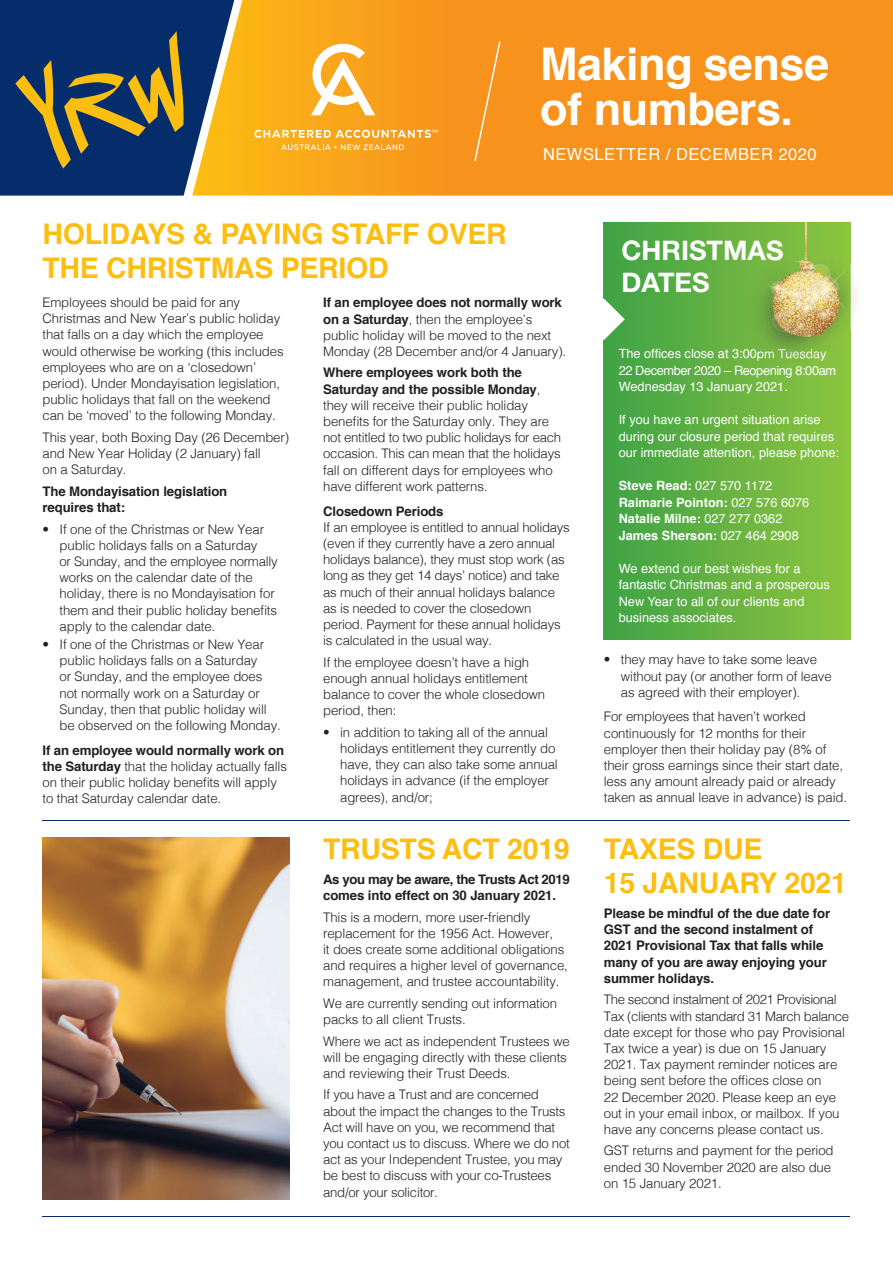
<style>
.page{position:relative;width:893px;height:1263px;background:#fff}
.page>*{position:absolute;margin:0;border:0;box-sizing:border-box;transform-origin:0 0}
.t1{font:700 45px/45px "Helvetica";letter-spacing:-.01em;color:#fff}
.t2{font:700 28.5px/34.2px "Helvetica";letter-spacing:-.01em;color:#fdbe12}
.t3{font:700 27px/31.5px "Helvetica Neue";color:#fff}
.t4{font:16.5px "Helvetica";letter-spacing:.03em;color:#fff}
.t5{font:300 13.2px/16.2px "Helvetica";letter-spacing:-.01em;color:#231f20}
.t6{font:700 13.2px/16.2px "Helvetica";letter-spacing:-.01em;color:#231f20}
.t7{font:12.75px/16.5px "Helvetica";color:#fff}
.t8{font:700 12.75px/16.5px "Helvetica";color:#fff}
.s1{font-weight:700}
.s2{font-weight:400}
</style>
<div class="page">
<div style="left:604px;top:222px;width:246px;height:417px;background:linear-gradient(to right,#3fa246,#8dc43f)"></div>
<svg style="left:234px;top:0;width:659px;height:196px;background:#f7981c"></svg>
<svg style="left:474px;top:41px;width:27px;height:120px;background:#f79929"></svg>
<svg style="left:311px;top:44px;width:64px;height:71px"></svg>
<svg style="left:281px;top:144px;width:123px;height:6px"></svg>
<svg style="left:254px;top:130px;width:184px;height:8px"></svg>
<svg style="left:0;top:0;width:234px;height:196px;background:#3b5068"></svg>
<svg style="left:15px;top:31px;width:170px;height:137px;background:#3f4f56"></svg>
<svg style="left:603px;top:298px;width:22px;height:42px"></svg>
<hr style="left:43px;top:820px;width:807px;height:1px;background:#052d6b">
<hr style="left:43px;top:1216px;width:807px;height:1px;background:#052d6b">
<img style="left:747px;top:335px;width:63px;height:31px">
<img style="left:754px;top:349px;width:72px;height:12px">
<svg style="left:776px;top:366px;width:24px;height:1px"></svg>
<img style="left:759px;top:346px;width:19px;height:3px">
<img style="left:768px;top:349px;width:34px;height:11px">
<img style="left:826px;top:332px;width:24px;height:25px">
<img style="left:812px;top:349px;width:14px;height:11px">
<img style="left:802px;top:351px;width:20px;height:9px">
<img style="left:778px;top:340px;width:38px;height:9px">
<img style="left:781px;top:349px;width:18px;height:10px">
<img style="left:745px;top:259px;width:17px;height:51px">
<img style="left:747px;top:288px;width:7px;height:47px">
<img style="left:754px;top:281px;width:14px;height:65px">
<img style="left:768px;top:337px;width:34px;height:9px">
<img style="left:808px;top:254px;width:42px;height:45px">
<img style="left:839px;top:281px;width:7px;height:60px">
<img style="left:832px;top:331px;width:8px;height:10px">
<img style="left:810px;top:340px;width:6px;height:2px">
<img style="left:802px;top:337px;width:14px;height:3px">
<svg style="left:776px;top:222px;width:29px;height:35px"></svg>
<img style="left:805px;top:222px;width:2px;height:35px">
<svg style="left:839px;top:299px;width:17px;height:32px"></svg>
<svg style="left:839px;top:269px;width:8px;height:12px"></svg>
<svg style="left:816px;top:337px;width:16px;height:14px"></svg>
<img style="left:43px;top:838px;width:246px;height:361px">
<img style="left:762px;top:257px;width:77px;height:80px">
<h2 class="t2" style="left:43px;top:217px;width:466px">HOLIDAYS &amp; PAYING STAFF OVER<br>THE CHRISTMAS PERIOD</h2>
<h1 class="t1" style="left:540px;top:42px;width:291px">Making sense of numbers.</h1>
<p class="t4" style="left:543px;top:142px;width:275px">NEWSLETTER / DECEMBER 2020</p>
<h3 class="t3" style="left:621px;top:234px;width:163px">CHRISTMAS<br>DATES</h3>
<p class="t5" style="left:43px;top:293px;width:243px">Employees should be paid for any Christmas and New Year’s public holiday that falls on a day which the employee would otherwise be working (this includes employees who are on a ‘closedown’ period). Under Mondayisation legislation, public holidays that fall on the weekend can be ‘moved’ to the following Monday.</p>
<p class="t5" style="left:43px;top:428px;width:248px">This year, both Boxing Day (26 December) and New Year Holiday (2 January) fall<br>on a Saturday.</p>
<p class="t6" style="left:43px;top:483px;width:186px">The Mondayisation legislation requires that:</p>
<p class="t5" style="left:60px;top:520px;width:220px;text-indent:-17px">• If one of the Christmas or New Year public holidays falls on a Saturday<br>or Sunday, and the employee normally works on the calendar date of the holiday, there is no Mondayisation for them and their public holiday benefits apply to the calendar date.</p>
<p class="t5" style="left:60px;top:635px;width:223px;text-indent:-17px">• If one of the Christmas or New Year public holidays falls on a Saturday<br>or Sunday, and the employee does not normally work on a Saturday or Sunday, then that public holiday will be observed on the following Monday.</p>
<p class="t5" style="left:43px;top:741px;width:246px"><span class="s1">If an employee would normally work on the Saturday</span> that the holiday actually falls on their public holiday benefits will apply to that Saturday calendar date.</p>
<p class="t5" style="left:323px;top:294px;width:245px"><span class="s1">If an employee does not normally work on a Saturday</span>, then the employee’s public holiday will be moved to the next Monday (28 December and/or 4 January).</p>
<p class="t5" style="left:323px;top:364px;width:240px"><span class="s1">Where employees work both the Saturday and the possible Monday</span>, they will receive their public holiday benefits for the Saturday only. They are not entitled to two public holidays for each occasion. This can mean that the holidays fall on different days for employees who have different work patterns.</p>
<p class="t6" style="left:323px;top:503px;width:122px">Closedown Periods</p>
<p class="t5" style="left:323px;top:518px;width:248px">If an employee is entitled to annual holidays (even if they currently have a zero annual holidays balance), they must stop work (as long as they get 14 days’ notice) and take as much of their annual holidays balance as is needed to cover the closedown period. Payment for these annual holidays is calculated in the usual way.</p>
<p class="t5" style="left:323px;top:653px;width:224px">If the employee doesn’t have a high enough annual holidays entitlement balance to cover the whole closedown period, then:</p>
<p class="t5" style="left:340px;top:723px;width:219px;text-indent:-17px">• in addition to taking all of the annual holidays entitlement they currently do have, they can also take some annual holidays in advance (if the employer agrees), and/or;</p>
<h2 class="t2" style="left:323px;top:832px;width:248px">TRUSTS ACT 2019</h2>
<p class="t6" style="left:323px;top:871px;width:248px">As you may be aware, the Trusts Act 2019 comes into effect on 30 January 2021.</p>
<p class="t5" style="left:323px;top:908px;width:246px">This is a modern, more user-friendly replacement for the 1956 Act. However,<br>it does create some additional obligations and requires a higher level of governance, management, and trustee accountability.</p>
<p class="t5" style="left:323px;top:994px;width:236px">We are currently sending out information packs to all client Trusts.</p>
<p class="t5" style="left:323px;top:1032px;width:248px">Where we act as independent Trustees we will be engaging directly with these clients and reviewing their Trust Deeds.</p>
<p class="t5" style="left:323px;top:1086px;width:248px">If you have a Trust and are concerned about the impact the changes to the Trusts Act will have on you, we recommend that you contact us to discuss. Where we do not act as your Independent Trustee, you may be best to discuss with your co-Trustees and/or your solicitor.</p>
<p class="t7" style="left:619px;top:346px;width:219px">The offices close at 3:00pm Tuesday<br>22 December 2020 – Reopening 8:00am<br>Wednesday 13 January 2021.</p>
<p class="t7" style="left:619px;top:412px;width:222px">If you have an urgent situation arise during our closure period that requires our immediate attention, please phone:</p>
<p class="t8" style="left:619px;top:478px;width:192px">Steve Read: <span class="s2">027 570 1172<br></span>Raimarie Pointon: <span class="s2">027 576 6076<br></span>Natalie Milne: <span class="s2">027 277 0362<br></span>James Sherson: <span class="s2">027 464 2908</span></p>
<p class="t7" style="left:619px;top:560px;width:213px">We extend our best wishes for a fantastic Christmas and a prosperous<br>New Year to all of our clients and business associates.</p>
<p class="t5" style="left:621px;top:651px;width:212px;text-indent:-17px">• they may have to take some leave without pay (or another form of leave as agreed with their employer).</p>
<p class="t5" style="left:604px;top:708px;width:245px">For employees that haven’t worked continuously for 12 months for their employer then their holiday pay (8% of their gross earnings since their start date, less any amount already paid or already taken as annual leave in advance) is paid.</p>
<h2 class="t2" style="left:604px;top:832px;width:245px">TAXES DUE<br>15 JANUARY 2021</h2>
<p class="t6" style="left:604px;top:905px;width:228px">Please be mindful of the due date for<br>GST and the second instalment of<br>2021 Provisional Tax that falls while many of you are away enjoying your summer holidays.</p>
<p class="t5" style="left:604px;top:991px;width:247px">The second instalment of 2021 Provisional Tax (clients with standard 31 March balance date except for those who pay Provisional Tax twice a year) is due on 15 January 2021. Tax payment reminder notices are being sent before the offices close on<br>22 December 2020. Please keep an eye out in your email inbox, or mailbox. If you have any concerns please contact us.</p>
<p class="t5" style="left:604px;top:1142px;width:231px">GST returns and payment for the period ended 30 November 2020 are also due on 15 January 2021.</p>
</div>
